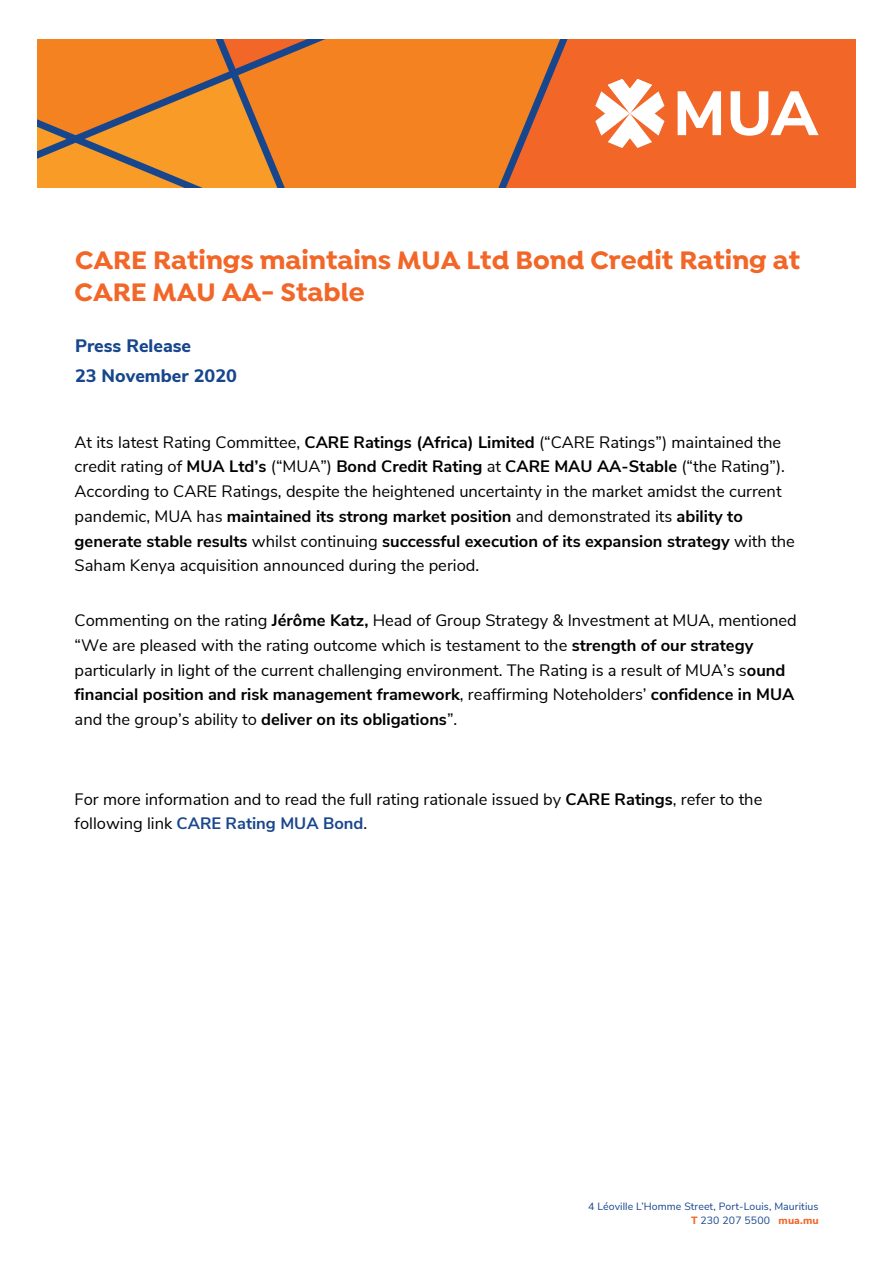
<style>
.page{position:relative;width:893px;height:1263px;background:#fff}
.page>*{position:absolute;margin:0;border:0;box-sizing:border-box;transform-origin:0 0}
.t1{font:700 27px/32.4px "Isidora";color:#f26628}
.t2{font:800 18px/29.5px "Nunito Sans";color:#17468d}
.t3{font:16.5px/24.8px "Nunito Sans";color:#000}
.t4{font:10.5px/13.5px "Nunito Sans";letter-spacing:.01em;color:#17468d;text-align:right}
.s1{font-weight:700}
.s2{font-weight:700;color:#1a468d}
.s3{font-weight:800;color:#f26628}
</style>
<div class="page">
<svg style="left:37px;top:39px;width:819px;height:149px;background:#eb7e33"></svg>
<h1 class="t1" style="left:75px;top:245px;width:727px">CARE Ratings maintains MUA Ltd Bond Credit Rating at<br>CARE MAU AA- Stable</h1>
<p class="t2" style="left:75px;top:330px;width:163px">Press Release<br>23 November 2020</p>
<p class="t3" style="left:75px;top:428px;width:722px">At its latest Rating Committee, <span class="s1">CARE Ratings (Africa) Limited</span> (“CARE Ratings”) maintained the credit rating of <span class="s1">MUA Ltd’s</span> (“MUA”) <span class="s1">Bond Credit Rating</span> at <span class="s1">CARE MAU AA-Stable</span> (“the Rating”).<br>According to CARE Ratings, despite the heightened uncertainty in the market amidst the current pandemic, MUA has <span class="s1">maintained its strong market position</span> and demonstrated its <span class="s1">ability to generate stable results</span> whilst continuing <span class="s1">successful execution of its expansion strategy</span> with the Saham Kenya acquisition announced during the period.</p>
<p class="t3" style="left:75px;top:607px;width:724px">Commenting on the rating <span class="s1">Jérôme Katz,</span> Head of Group Strategy &amp; Investment at MUA, mentioned “We are pleased with the rating outcome which is testament to the <span class="s1">strength of our strategy </span>particularly in light of the current challenging environment. The Rating is a result of MUA’s s<span class="s1">ound financial position and risk management framework</span>, reaffirming Noteholders’ <span class="s1">confidence in MUA </span>and the group’s ability to <span class="s1">deliver on its obligations</span>”.</p>
<p class="t3" style="left:75px;top:785px;width:689px">For more information and to read the full rating rationale issued by <span class="s1">CARE Ratings</span>, refer to the following link <span class="s2">CARE Rating MUA Bond</span>.</p>
<p class="t4" style="left:588px;top:1199px;width:232px">4 Léoville L’Homme Street, Port-Louis, Mauritius<br><span class="s3">T</span> 230 207 5500 <span class="s3">mua.mu</span></p>
</div>
